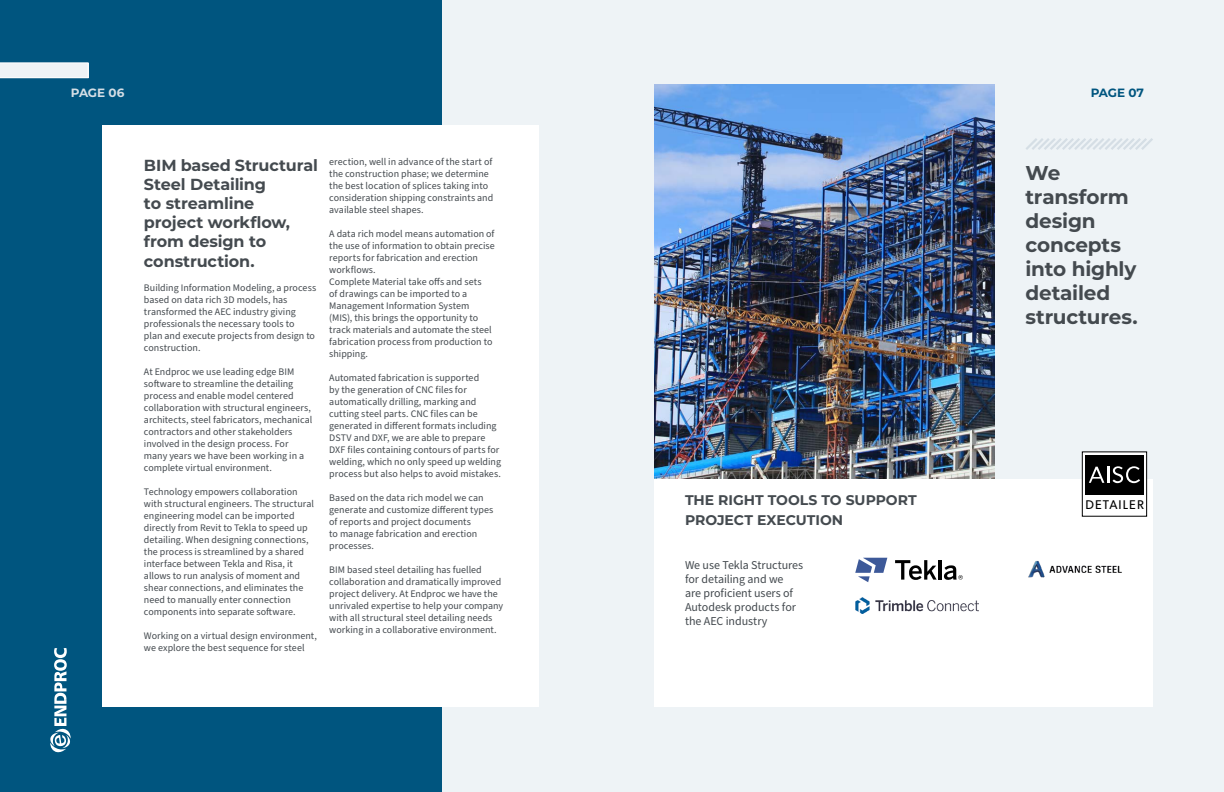
<style>
.page{position:relative;width:1224px;height:792px;background:#eef3f6}
.page>*{position:absolute;margin:0;border:0;box-sizing:border-box;transform-origin:0 0}
.t1{font:700 20px/24px "Montserrat";letter-spacing:-.01em;color:#444a4f}
.t2{font:700 16px/19.2px "Montserrat";letter-spacing:-.01em;color:#444a4f}
.t3{font:700 14px "Montserrat";color:#444a4f}
.t4{font:12.7px "Gibson";letter-spacing:.09em;color:#000}
.t5{font:12px/14px "Source Sans Pro";letter-spacing:-.005em;color:#444a4f}
.t6{font:700 12px "Montserrat";letter-spacing:-.015em;color:#d5dee5}
.t7{font:700 12px "Montserrat";letter-spacing:-.015em;color:#00557f}
.t8{font:10px/12px "Source Sans Pro";color:#444a4f}
</style>
<div class="page">
<img style="left:655px;top:84px;width:340px;height:395px">
<div style="left:0;top:0;width:442px;height:792px;background:#00557f"></div>
<div style="left:102px;top:126px;width:436px;height:581px;background:#fff"></div>
<svg style="left:1026px;top:138px;width:127px;height:12px"></svg>
<svg style="left:0;top:62px;width:89px;height:16px"></svg>
<div style="left:655px;top:479px;width:498px;height:227px;background:#fff"></div>
<svg style="left:855px;top:558px;width:32px;height:24px"></svg>
<svg style="left:895px;top:560px;width:42px;height:20px"></svg>
<hr style="left:938px;top:560px;width:4px;height:20px;background:#000">
<svg style="left:944px;top:565px;width:19px;height:15px"></svg>
<div style="left:1082px;top:452px;width:65px;height:64px;background:#fff"></div>
<div style="left:1082px;top:452px;width:65px;height:65px;border:1px solid #000"></div>
<div style="left:1085px;top:455px;width:59px;height:40px;background:#000"></div>
<svg style="left:1089px;top:466px;width:51px;height:17px"></svg>
<img style="left:855px;top:597px;width:124px;height:17px">
<img style="left:1028px;top:560px;width:94px;height:18px">
<svg style="left:50px;top:648px;width:21px;height:105px"></svg>
<p class="t6" style="left:71px;top:84px;width:55px">PAGE 06</p>
<p class="t7" style="left:1091px;top:84px;width:55px">PAGE 07</p>
<h2 class="t2" style="left:144px;top:154px;width:175px">BIM based Structural<br>Steel Detailing<br>to streamline<br>project workflow, from design to construction.</h2>
<p class="t8" style="left:144px;top:282px;width:174px">Building Information Modeling, a process based on data rich 3D models, has transformed the AEC industry giving professionals the necessary tools to<br>plan and execute projects from design to construction.</p>
<p class="t8" style="left:144px;top:366px;width:170px">At Endproc we use leading edge BIM software to streamline the detailing process and enable model centered collaboration with structural engineers, architects, steel fabricators, mechanical contractors and other stakeholders involved in the design process. For many years we have been working in a complete virtual environment.</p>
<p class="t8" style="left:144px;top:486px;width:171px">Technology empowers collaboration with structural engineers. The structural engineering model can be imported directly from Revit to Tekla to speed up detailing. When designing connections, the process is streamlined by a shared interface between Tekla and Risa, it allows to run analysis of moment and shear connections, and eliminates the need to manually enter connection components into separate software.</p>
<p class="t8" style="left:144px;top:630px;width:174px">Working on a virtual design environment, we explore the best sequence for steel</p>
<p class="t8" style="left:329px;top:156px;width:166px">erection, well in advance of the start of the construction phase; we determine the best location of splices taking into consideration shipping constraints and available steel shapes.</p>
<p class="t8" style="left:329px;top:228px;width:167px">A data rich model means automation of the use of information to obtain precise reports for fabrication and erection workflows.<br>Complete Material take offs and sets<br>of drawings can be imported to a<br>Management Information System (MIS), this brings the opportunity to track materials and automate the steel fabrication process from production to shipping.</p>
<p class="t8" style="left:329px;top:372px;width:173px">Automated fabrication is supported<br>by the generation of CNC files for automatically drilling, marking and cutting steel parts. CNC files can be generated in different formats including DSTV and DXF, we are able to prepare DXF files containing contours of parts for welding, which no only speed up welding process but also helps to avoid mistakes.</p>
<p class="t8" style="left:329px;top:492px;width:166px">Based on the data rich model we can generate and customize different types of reports and project documents<br>to manage fabrication and erection processes.</p>
<p class="t8" style="left:329px;top:564px;width:175px">BIM based steel detailing has fuelled collaboration and dramatically improved project delivery. At Endproc we have the unrivaled expertise to help your company with all structural steel detailing needs working in a collaborative environment.</p>
<h1 class="t1" style="left:1025px;top:160px;width:114px">We transform design concepts into highly detailed structures.</h1>
<h3 class="t3" style="left:685px;top:490px;width:233px">THE RIGHT TOOLS TO SUPPORT</h3>
<p class="t4" style="left:1085px;top:497px;width:60px">DETAILER</p>
<h3 class="t3" style="left:685px;top:510px;width:160px">PROJECT EXECUTION</h3>
<p class="t5" style="left:685px;top:559px;width:120px">We use Tekla Structures for detailing and we<br>are proficient users of<br>Autodesk products for the AEC industry</p>
</div>
